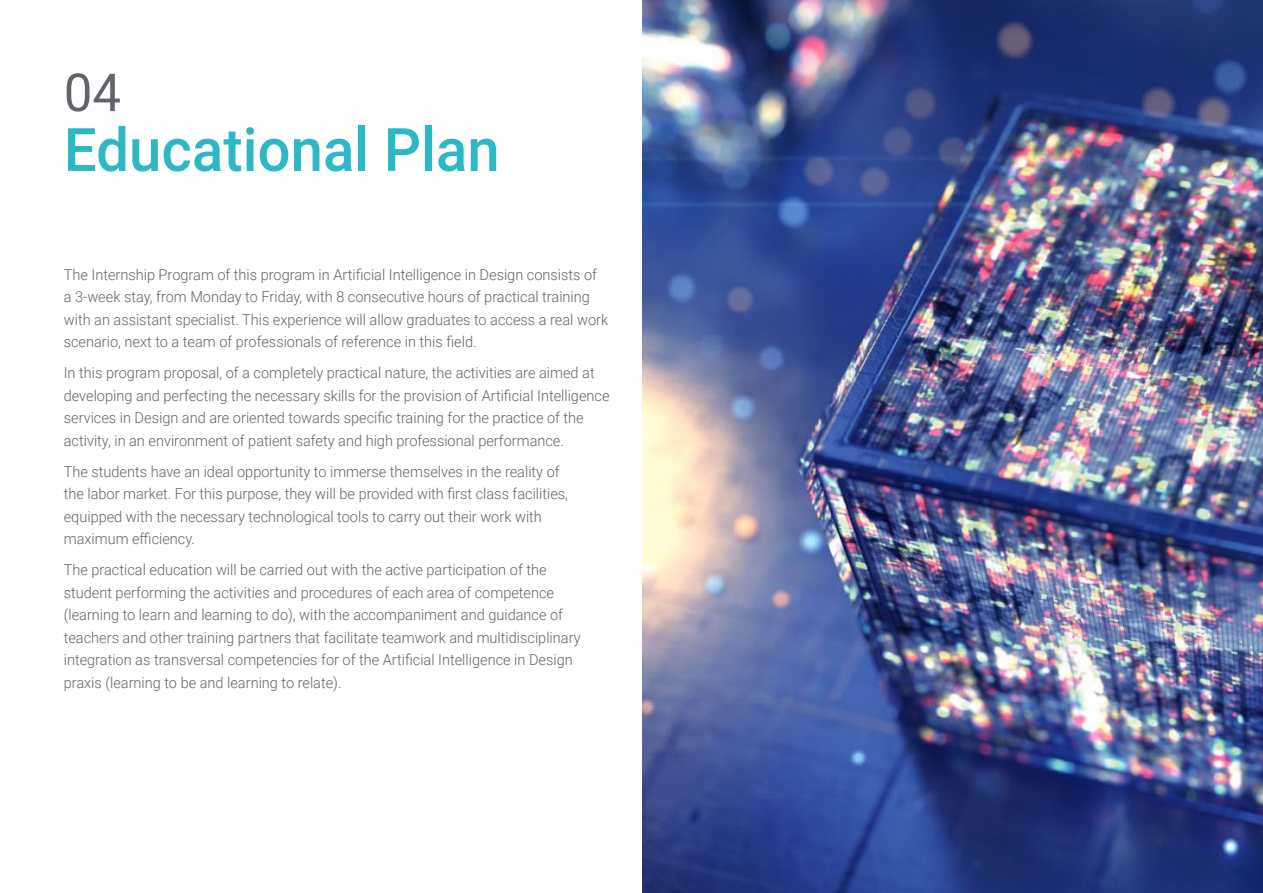
<style>
.page{position:relative;width:1263px;height:893px;background:#fff}
.page>*{position:absolute;margin:0;border:0;box-sizing:border-box;transform-origin:0 0}
.t1{font:500 60px "Roboto";color:#2db8c5}
.t2{font:52.5px "Roboto";color:#61646a}
.t3{font:300 15px/22.5px "Roboto";color:#61646a}
</style>
<div class="page">
<img style="left:642px;top:0;width:621px;height:893px">
<h2 class="t2" style="left:64px;top:56px;width:59px">04</h2>
<h1 class="t1" style="left:64px;top:108px;width:437px">Educational Plan</h1>
<p class="t3" style="left:64px;top:262px;width:546px">The Internship Program of this program in Artificial Intelligence in Design consists of a 3-week stay, from Monday to Friday, with 8 consecutive hours of practical training with an assistant specialist. This experience will allow graduates to access a real work scenario, next to a team of professionals of reference in this field.</p>
<p class="t3" style="left:64px;top:361px;width:547px">In this program proposal, of a completely practical nature, the activities are aimed at developing and perfecting the necessary skills for the provision of Artificial Intelligence services in Design and are oriented towards specific training for the practice of the activity, in an environment of patient safety and high professional performance.</p>
<p class="t3" style="left:64px;top:459px;width:506px">The students have an ideal opportunity to immerse themselves in the reality of the labor market. For this purpose, they will be provided with first class facilities, equipped with the necessary technological tools to carry out their work with maximum efficiency.</p>
<p class="t3" style="left:64px;top:558px;width:518px">The practical education will be carried out with the active participation of the student performing the activities and procedures of each area of competence (learning to learn and learning to do), with the accompaniment and guidance of teachers and other training partners that facilitate teamwork and multidisciplinary integration as transversal competencies for of the Artificial Intelligence in Design praxis (learning to be and learning to relate).</p>
</div>
